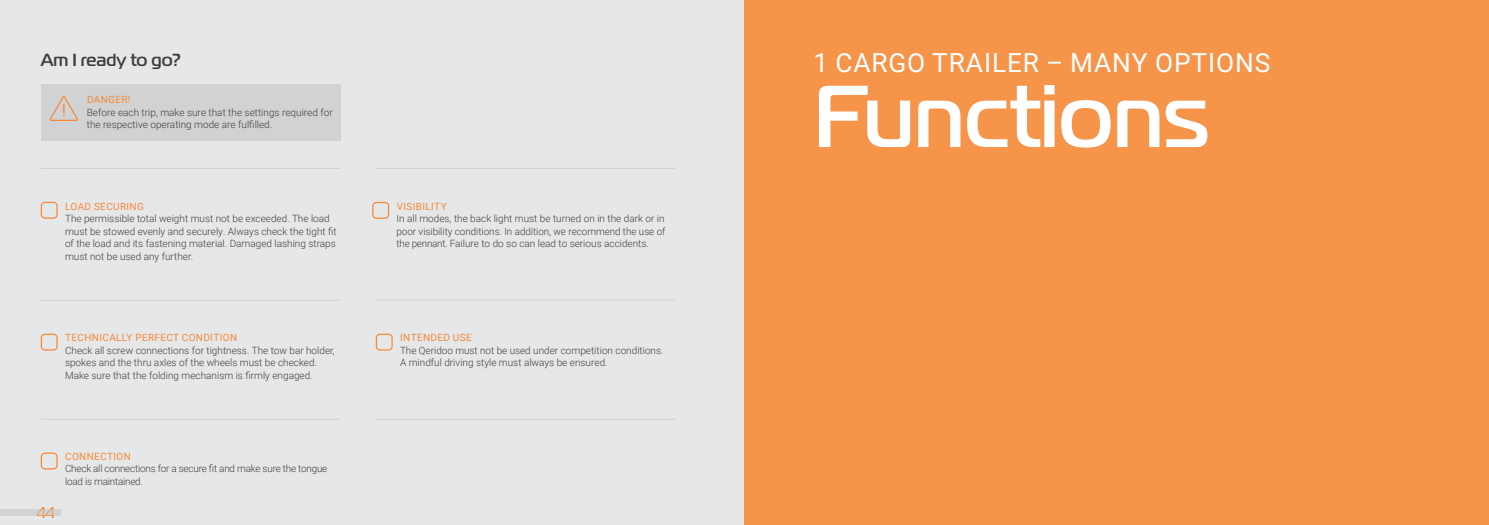
<style>
.page{position:relative;width:1489px;height:525px;background:#fff}
.page>*{position:absolute;margin:0;border:0;box-sizing:border-box;transform-origin:0 0}
.t1{font:500 87.5px "Magistral";color:#fff}
.t2{font:26.25px "Roboto";letter-spacing:.035em;color:#fff}
.t3{font:500 17.5px "Magistral";color:#3e3e3f}
.t4{font:300 15.12px "Magistral";color:#f58938}
.t5{font:300 10px/12.5px "Roboto";color:#3e3e3f}
.t6{font:10px "Roboto";letter-spacing:.035em;color:#f58938}
.t7{font:300 10px/12.5px "Roboto";letter-spacing:-.02em;color:#3e3e3f}
</style>
<div class="page">
<div style="left:0;top:0;width:744px;height:524px;background:#e6e7e9"></div>
<div style="left:0;top:509px;width:61px;height:6px;background:#d1d2d4"></div>
<div style="left:744px;top:0;width:744px;height:524px;background:#f6944a"></div>
<div style="left:41px;top:84px;width:299px;height:57px;background:#d1d2d4"></div>
<hr style="left:376px;top:168px;width:299px;height:1px;background:#d1d2d4">
<hr style="left:376px;top:299px;width:299px;height:1px;background:#d1d2d4">
<svg style="left:49px;top:96px;width:29px;height:25px"></svg>
<hr style="left:41px;top:168px;width:299px;height:1px;background:#d1d2d4">
<hr style="left:41px;top:300px;width:299px;height:1px;background:#d1d2d4">
<hr style="left:41px;top:418px;width:299px;height:1px;background:#d1d2d4">
<div style="left:41px;top:202px;width:17px;height:16px;border:1px solid #f58938;border-radius:4px"></div>
<div style="left:41px;top:452px;width:17px;height:17px;border:1px solid #f58938;border-radius:4px"></div>
<div style="left:41px;top:333px;width:17px;height:17px;border:1px solid #f58938;border-radius:4px"></div>
<div style="left:376px;top:333px;width:17px;height:17px;border:1px solid #f58938;border-radius:4px"></div>
<div style="left:372px;top:202px;width:17px;height:17px;border:1px solid #f58938;border-radius:4px"></div>
<hr style="left:376px;top:418px;width:299px;height:1px;background:#d1d2d4">
<h3 class="t3" style="left:41px;top:49px;width:142px">Am I ready to go?</h3>
<p class="t6" style="left:87px;top:93px;width:45px">DANGER!</p>
<p class="t5" style="left:87px;top:105px;width:247px">Before each trip, make sure that the settings required for the respective operating mode are fulfilled.</p>
<p class="t6" style="left:65px;top:199px;width:80px">LOAD SECURING</p>
<p class="t5" style="left:65px;top:212px;width:273px">The permissible total weight must not be exceeded. The load must be stowed evenly and securely. Always check the tight fit of the load and its fastening material. Damaged lashing straps must not be used any further.</p>
<p class="t6" style="left:65px;top:330px;width:173px">TECHNICALLY PERFECT CONDITION</p>
<p class="t5" style="left:65px;top:343px;width:271px">Check all screw connections for tightness. The tow bar holder, spokes and the thru axles of the wheels must be checked.<br>Make sure that the folding mechanism is firmly engaged.</p>
<h3 class="t4" style="left:36px;top:503px;width:20px">44</h3>
<p class="t6" style="left:65px;top:449px;width:67px">CONNECTION</p>
<p class="t7" style="left:65px;top:462px;width:264px">Check all connections for a secure fit and make sure the tongue load is maintained.</p>
<p class="t6" style="left:396px;top:199px;width:51px">VISIBILITY</p>
<p class="t5" style="left:396px;top:212px;width:270px;text-align:justify">In all modes, the back light must be turned on in the dark or in poor visibility conditions. In addition, we recommend the use of the pennant. Failure to do so can lead to serious accidents.</p>
<p class="t6" style="left:400px;top:330px;width:73px">INTENDED USE</p>
<p class="t5" style="left:400px;top:343px;width:263px">The Qeridoo must not be used under competition conditions.<br>A mindful driving style must always be ensured.</p>
<h2 class="t2" style="left:813px;top:44px;width:458px">1 CARGO TRAILER – MANY OPTIONS</h2>
<h1 class="t1" style="left:813px;top:63px;width:397px">Functions</h1>
</div>
